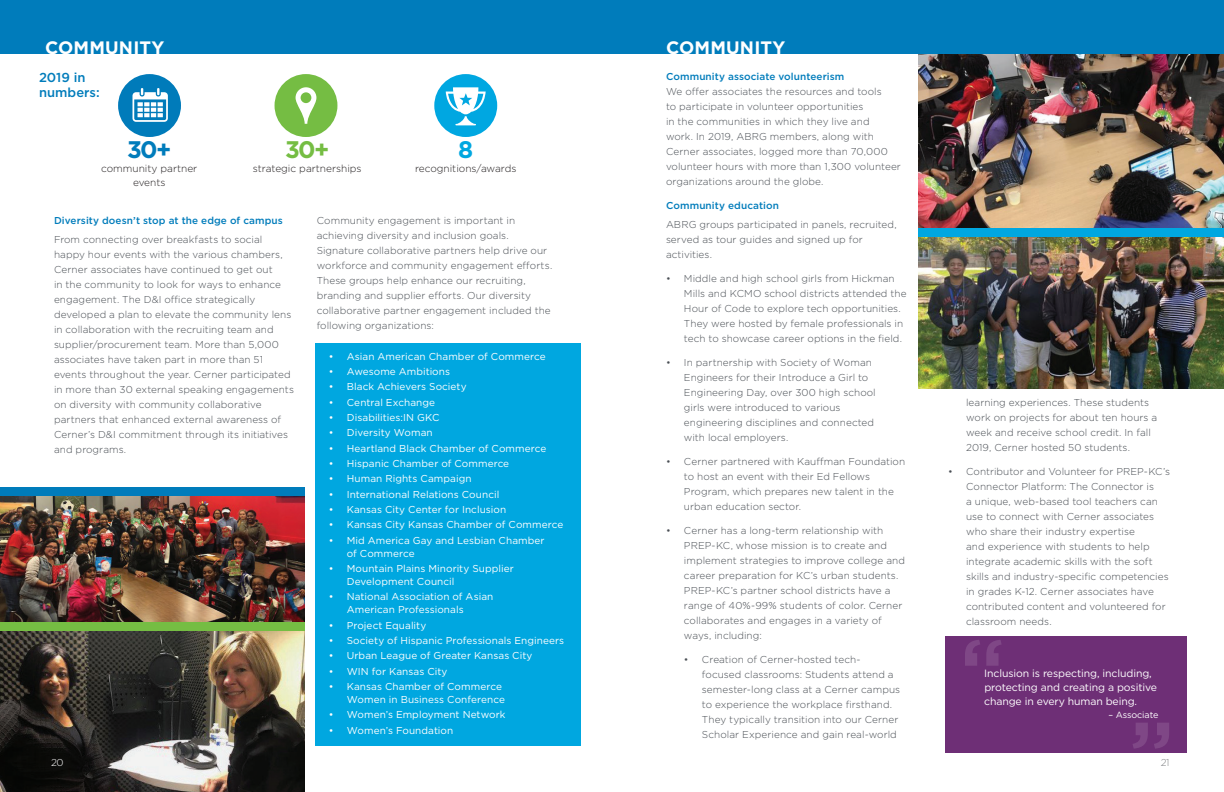
<style>
.page{position:relative;width:1224px;height:792px;background:#fff}
.page>*{position:absolute;margin:0;border:0;box-sizing:border-box;transform-origin:0 0}
.t1{font:500 92px "Gotham";color:#fff}
.t2{font:700 24px "Gotham";color:#75bd43}
.t3{font:700 24px "Gotham";color:#007cbb}
.t4{font:700 24px "Gotham";color:#00a7e0}
.t5{font:700 18px "Gotham";letter-spacing:.01em;color:#fff}
.t6{font:500 13px/15px "Gotham";color:#007cbb}
.t7{font:10.5px "Gotham";letter-spacing:-.01em;color:#fff}
.t8{font:300 10.1px/13.8px "Gotham";color:#231f20;text-align:center}
.t9{font:300 10px/15px "Gotham";letter-spacing:.005em;color:#494e54}
.t10{font:10px/13px "Gotham";letter-spacing:.005em;color:#fff}
.t11{font:500 10px "Gotham";letter-spacing:.01em;color:#007cbb}
.t12{font:300 10px "Gotham";color:#fff}
.t13{font:300 10px "Gotham";color:#808285}
.t14{font:9px "Gotham";letter-spacing:-.01em;color:#fff}
</style>
<div class="page">
<div style="left:612px;top:0;width:612px;height:54px;background:#007cbb"></div>
<div style="left:0;top:0;width:612px;height:54px;background:#007cbb"></div>
<div style="left:434px;top:74px;width:63px;height:63px;background:#00a7e1;border-radius:50%"></div>
<div style="left:275px;top:74px;width:62px;height:63px;background:#75bd43;border-radius:50%"></div>
<svg style="left:296px;top:87px;width:20px;height:37px"></svg>
<div style="left:118px;top:74px;width:63px;height:63px;background:#007bba;border-radius:50%"></div>
<svg style="left:132px;top:88px;width:36px;height:34px"></svg>
<svg style="left:446px;top:87px;width:40px;height:38px"></svg>
<div style="left:315px;top:344px;width:266px;height:402px;background:#00a7e0"></div>
<img style="left:919px;top:54px;width:305px;height:174px">
<img style="left:0;top:496px;width:304px;height:296px">
<img style="left:919px;top:236px;width:305px;height:153px">
<div style="left:0;top:487px;width:304px;height:9px;background:#007cbb"></div>
<div style="left:919px;top:228px;width:305px;height:8px;background:#00a7e0"></div>
<div style="left:0;top:622px;width:304px;height:9px;background:#75bd43"></div>
<div style="left:945px;top:636px;width:242px;height:117px;background:#6e2f76"></div>
<h3 class="t5" style="left:45px;top:36px;width:121px">COMMUNITY</h3>
<h3 class="t5" style="left:666px;top:36px;width:121px">COMMUNITY</h3>
<h3 class="t6" style="left:39px;top:70px;width:62px">2019 in numbers:</h3>
<h2 class="t3" style="left:127px;top:133px;width:46px">30+</h2>
<p class="t8" style="left:101px;top:161px;width:98px">community partner events</p>
<h2 class="t2" style="left:285px;top:133px;width:46px">30+</h2>
<p class="t8" style="left:253px;top:161px;width:110px">strategic partnerships</p>
<h2 class="t4" style="left:458px;top:134px;width:17px">8</h2>
<p class="t8" style="left:415px;top:161px;width:103px">recognitions/awards</p>
<p class="t11" style="left:54px;top:214px;width:230px">Diversity doesn’t stop at the edge of campus</p>
<p class="t9" style="left:54px;top:232px;width:242px">From connecting over breakfasts to social happy hour events with the various chambers, Cerner associates have continued to get out<br>in the community to look for ways to enhance engagement. The D&amp;I office strategically developed a plan to elevate the community lens in collaboration with the recruiting team and supplier/procurement team. More than 5,000 associates have taken part in more than 51 events throughout the year. Cerner participated in more than 30 external speaking engagements on diversity with community collaborative partners that enhanced external awareness of Cerner’s D&amp;I commitment through its initiatives and programs.</p>
<p class="t9" style="left:317px;top:213px;width:237px">Community engagement is important in achieving diversity and inclusion goals.<br>Signature collaborative partners help drive our workforce and community engagement efforts.<br>These groups help enhance our recruiting, branding and supplier efforts. Our diversity collaborative partner engagement included the following organizations:</p>
<p class="t10" style="left:329px;top:349px;width:218px">• Asian American Chamber of Commerce</p>
<p class="t10" style="left:329px;top:365px;width:123px">• Awesome Ambitions</p>
<p class="t10" style="left:329px;top:380px;width:139px">• Black Achievers Society</p>
<p class="t10" style="left:329px;top:395px;width:108px">• Central Exchange</p>
<p class="t10" style="left:329px;top:411px;width:112px">• Disabilities:IN GKC</p>
<p class="t10" style="left:329px;top:426px;width:105px">• Diversity Woman</p>
<p class="t10" style="left:329px;top:441px;width:219px">• Heartland Black Chamber of Commerce</p>
<p class="t10" style="left:329px;top:457px;width:182px">• Hispanic Chamber of Commerce</p>
<p class="t10" style="left:329px;top:472px;width:144px">• Human Rights Campaign</p>
<p class="t10" style="left:329px;top:487px;width:172px">• International Relations Council</p>
<p class="t10" style="left:329px;top:503px;width:179px">• Kansas City Center for Inclusion</p>
<p class="t10" style="left:329px;top:518px;width:236px">• Kansas City Kansas Chamber of Commerce</p>
<p class="t10" style="left:347px;top:534px;width:199px;text-indent:-18px">• Mid America Gay and Lesbian Chamber of Commerce</p>
<p class="t10" style="left:347px;top:562px;width:169px;text-indent:-18px">• Mountain Plains Minority Supplier<br>Development Council</p>
<p class="t10" style="left:347px;top:590px;width:148px;text-indent:-18px">• National Association of Asian<br>American Professionals</p>
<p class="t10" style="left:329px;top:619px;width:99px">• Project Equality</p>
<p class="t10" style="left:329px;top:634px;width:237px">• Society of Hispanic Professionals Engineers</p>
<p class="t10" style="left:329px;top:649px;width:205px">• Urban League of Greater Kansas City</p>
<p class="t10" style="left:329px;top:665px;width:120px">• WIN for Kansas City</p>
<p class="t10" style="left:329px;top:680px;width:178px;text-align:right">• Kansas Chamber of Commerce<br>Women in Business Conference</p>
<p class="t10" style="left:329px;top:708px;width:178px">• Women’s Employment Network</p>
<p class="t10" style="left:329px;top:724px;width:126px">• Women’s Foundation</p>
<p class="t11" style="left:666px;top:70px;width:180px">Community associate volunteerism</p>
<p class="t9" style="left:666px;top:84px;width:236px">We offer associates the resources and tools<br>to participate in volunteer opportunities<br>in the communities in which they live and<br>work. In 2019, ABRG members, along with Cerner associates, logged more than 70,000 volunteer hours with more than 1,300 volunteer organizations around the globe.</p>
<p class="t11" style="left:666px;top:199px;width:115px">Community education</p>
<p class="t9" style="left:666px;top:217px;width:232px">ABRG groups participated in panels, recruited, served as tour guides and signed up for activities.</p>
<p class="t9" style="left:684px;top:271px;width:224px;text-indent:-18px">• Middle and high school girls from Hickman Mills and KCMO school districts attended the Hour of Code to explore tech opportunities.<br>They were hosted by female professionals in tech to showcase career options in the field.</p>
<p class="t9" style="left:684px;top:355px;width:193px;text-indent:-18px">• In partnership with Society of Woman Engineers for their Introduce a Girl to Engineering Day, over 300 high school girls were introduced to various engineering disciplines and connected with local employers.</p>
<p class="t9" style="left:684px;top:454px;width:223px;text-indent:-18px">• Cerner partnered with Kauffman Foundation to host an event with their Ed Fellows Program, which prepares new talent in the urban education sector.</p>
<p class="t9" style="left:684px;top:523px;width:223px;text-indent:-18px">• Cerner has a long-term relationship with PREP-KC, whose mission is to create and implement strategies to improve college and career preparation for KC’s urban students.<br>PREP-KC’s partner school districts have a range of 40%-99% students of color. Cerner collaborates and engages in a variety of ways, including:</p>
<p class="t9" style="left:702px;top:652px;width:200px;text-indent:-18px">• Creation of Cerner-hosted tech&shy;focused classrooms: Students attend a semester-long class at a Cerner campus to experience the workplace firsthand.<br>They typically transition into our Cerner Scholar Experience and gain real-world</p>
<p class="t9" style="left:966px;top:395px;width:193px">learning experiences. These students work on projects for about ten hours a week and receive school credit. In fall 2019, Cerner hosted 50 students.</p>
<p class="t9" style="left:966px;top:464px;width:205px;text-indent:-18px">• Contributor and Volunteer for PREP-KC’s Connector Platform: The Connector is<br>a unique, web-based tool teachers can use to connect with Cerner associates who share their industry expertise<br>and experience with students to help integrate academic skills with the soft skills and industry-specific competencies in grades K-12. Cerner associates have contributed content and volunteered for classroom needs.</p>
<h1 class="t1" style="left:959px;top:612px;width:48px">“</h1>
<p class="t7" style="left:984px;top:666px;width:169px">Inclusion is respecting, including,</p>
<p class="t7" style="left:984px;top:694px;width:155px">change in every human being.</p>
<p class="t7" style="left:984px;top:680px;width:174px">protecting and creating a positive</p>
<h1 class="t1" style="left:1175px;top:777px;width:48px;rotate:-180deg">“</h1>
<p class="t14" style="left:1109px;top:709px;width:51px">– Associate</p>
<p class="t12" style="left:51px;top:756px;width:14px">20</p>
<p class="t13" style="left:1161px;top:756px;width:10px">21</p>
</div>
